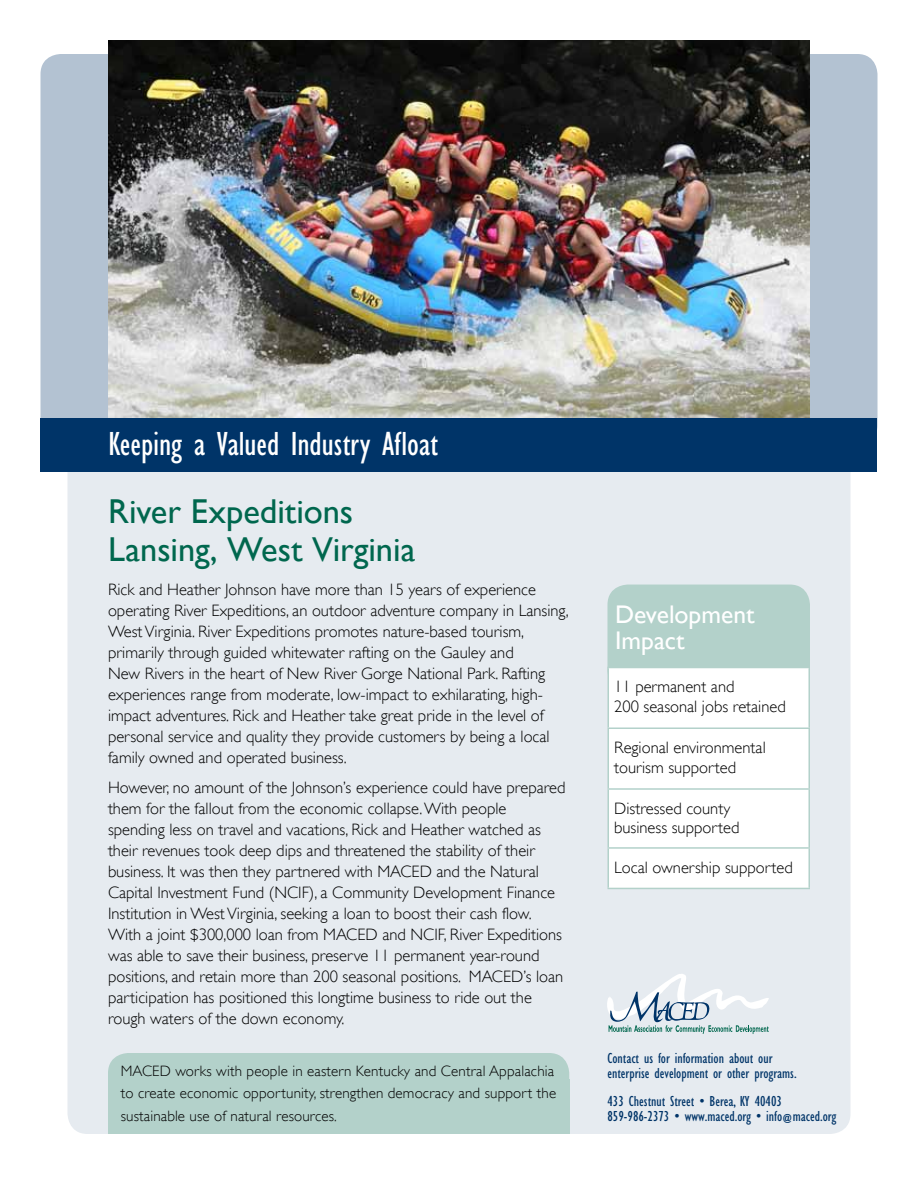
<style>
.page{position:relative;width:918px;height:1188px;background:#fff}
.page>*{position:absolute;margin:0;border:0;box-sizing:border-box;transform-origin:0 0}
.t1{font:34.5px/37.5px "Gill Sans";color:#00674e}
.t2{font:condensed 34.5px "Gill Sans";letter-spacing:-.005em;color:#fff}
.t3{font:25.5px/25.5px "Gill Sans";color:#fff}
.t4{font:300 16.5px/21px "Gill Sans";color:#000}
.t5{font:300 15px/22.5px "Gill Sans";letter-spacing:.01em;color:#000}
.t6{font:condensed 15px/15px "Gill Sans";color:#003468}
.s1{font-size:10.5px}
</style>
<div class="page">
<div style="left:40px;top:54px;width:838px;height:392px;background:#b3c2d2;border-radius:20px"></div>
<div style="left:68px;top:432px;width:782px;height:702px;background:#e6ebf0;border-radius:20px"></div>
<img style="left:108px;top:40px;width:702px;height:378px">
<div style="left:108px;top:1053px;width:461px;height:81px;background:#b3d1ca;border-radius:20px"></div>
<div style="left:40px;top:418px;width:838px;height:54px;background:#003468"></div>
<div style="left:608px;top:585px;width:202px;height:106px;background:#b3d1ca;border-radius:20px"></div>
<div style="left:609px;top:668px;width:199px;height:219px;background:#fff"></div>
<hr style="left:608px;top:668px;width:1px;height:60px;background:#b3d1ca">
<hr style="left:808px;top:668px;width:2px;height:60px;background:#b3d1ca">
<hr style="left:608px;top:728px;width:202px;height:1px;background:#b3d1ca">
<hr style="left:608px;top:729px;width:1px;height:59px;background:#b3d1ca">
<hr style="left:808px;top:729px;width:2px;height:59px;background:#b3d1ca">
<hr style="left:608px;top:788px;width:202px;height:2px;background:#b3d1ca">
<hr style="left:608px;top:790px;width:1px;height:57px;background:#b3d1ca">
<hr style="left:808px;top:790px;width:2px;height:57px;background:#b3d1ca">
<hr style="left:608px;top:847px;width:202px;height:2px;background:#b3d1ca">
<hr style="left:608px;top:849px;width:1px;height:39px;background:#b3d1ca">
<hr style="left:808px;top:849px;width:2px;height:39px;background:#b3d1ca">
<hr style="left:608px;top:888px;width:202px;height:1px;background:#b3d1ca">
<svg style="left:607px;top:974px;width:162px;height:60px"></svg>
<h1 class="t2" style="left:108px;top:425px;width:331px">Keeping a Valued Industry Afloat</h1>
<h1 class="t1" style="left:108px;top:493px;width:309px">River Expeditions<br>Lansing, West Virginia</h1>
<p class="t4" style="left:108px;top:579px;width:462px">Rick and Heather Johnson have more than 15 years of experience operating River Expeditions, an outdoor adventure company in Lansing, West Virginia. River Expeditions promotes nature-based tourism, primarily through guided whitewater rafting on the Gauley and<br>New Rivers in the heart of New River Gorge National Park. Rafting experiences range from moderate, low-impact to exhilarating, high&shy;impact adventures. Rick and Heather take great pride in the level of personal service and quality they provide customers by being a local family owned and operated business.</p>
<p class="t4" style="left:108px;top:777px;width:459px">However, no amount of the Johnson’s experience could have prepared them for the fallout from the economic collapse. With people spending less on travel and vacations, Rick and Heather watched as their revenues took deep dips and threatened the stability of their business. It was then they partnered with MACED and the Natural Capital Investment Fund (NCIF), a Community Development Finance Institution in West Virginia, seeking a loan to boost their cash flow.<br>With a joint $300,000 loan from MACED and NCIF, River Expeditions was able to save their business, preserve 11 permanent year-round positions, and retain more than 200 seasonal positions. MACED’s loan participation has positioned this longtime business to ride out the rough waters of the down economy.</p>
<p class="t5" style="left:121px;top:1060px;width:437px">MACED works with people in eastern Kentucky and Central Appalachia to create economic opportunity, strengthen democracy and support the sustainable use of natural resources.</p>
<h2 class="t3" style="left:615px;top:602px;width:141px">Development<br>Impact</h2>
<p class="t4" style="left:614px;top:677px;width:173px;line-height:19.5px">11 permanent and<br>200 seasonal jobs retained</p>
<p class="t4" style="left:614px;top:738px;width:153px;line-height:19.5px">Regional environmental tourism supported</p>
<p class="t4" style="left:614px;top:799px;width:127px;line-height:19.5px">Distressed county business supported</p>
<p class="t4" style="left:614px;top:857px;width:180px">Local ownership supported</p>
<p class="t6" style="left:608px;top:1051px;width:191px">Contact us for information about our enterprise development or other programs.</p>
<p class="t6" style="left:608px;top:1094px;width:230px">433 Chestnut Street • Berea, KY 40403<br>859-986-2373 • www.maced.org • info<span class="s1">@</span>maced.org</p>
</div>
